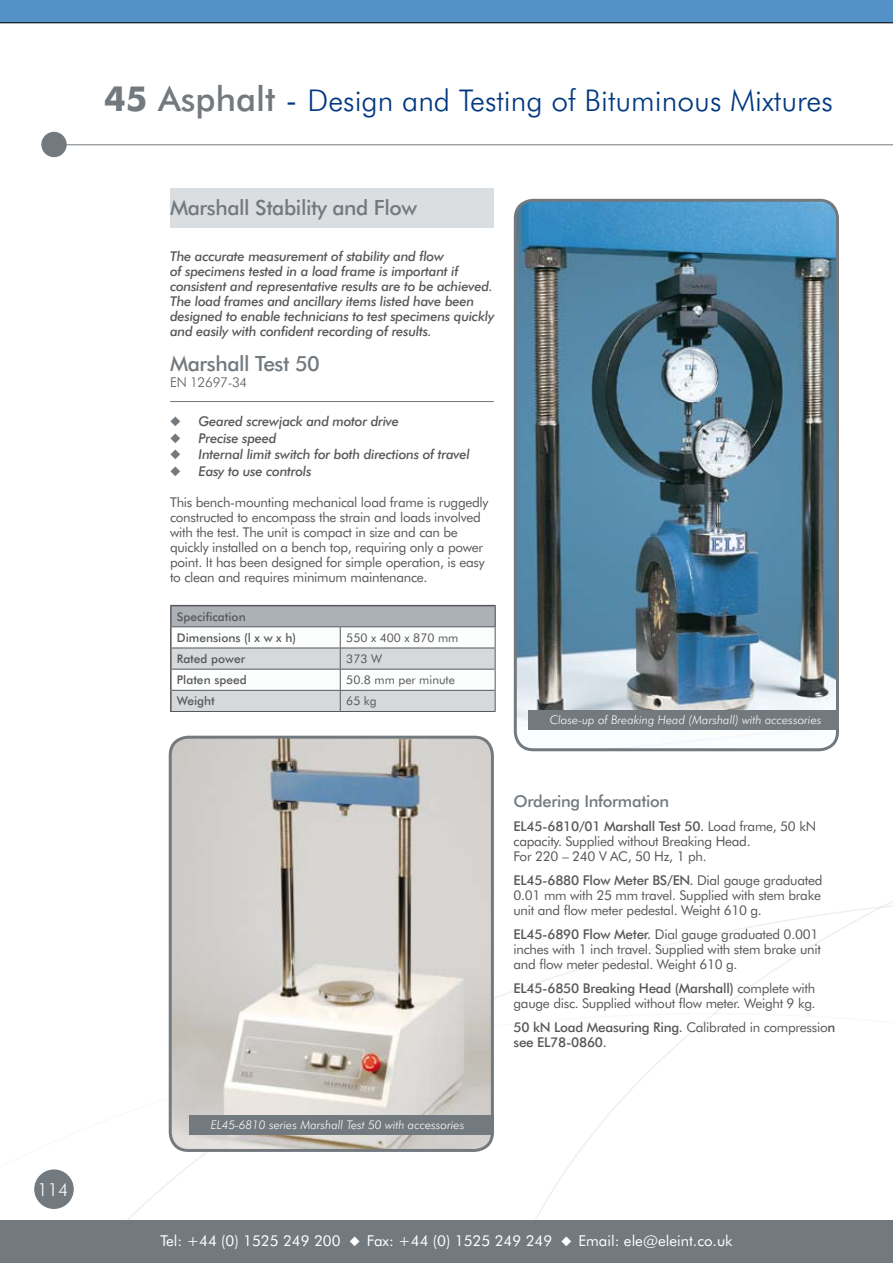
<style>
.page{position:relative;width:893px;height:1263px;background:#fff}
.page>*{position:absolute;margin:0;border:0;box-sizing:border-box;transform-origin:0 0}
.t1{font:300 30px "Futura BT";color:#003882}
.t2{font:500 21px "Futura BT";letter-spacing:-.02em;color:#72797f}
.t3{font:300 18px "Futura BT";color:#fff}
.t4{font:500 16.5px "Futura BT";letter-spacing:-.02em;color:#72797f}
.t5{font:15px "Futura BT";color:#fff}
.t6{font:13.5px/15px "Futura BT";letter-spacing:-.02em;color:#58585a}
.t7{font:italic 500 13.5px/15px "Futura BT";letter-spacing:-.02em;color:#58585a}
.t8{font:500 13.5px/15px "Futura BT";letter-spacing:-.02em;color:#58585a}
.t9{font:300 13.5px "Futura BT";letter-spacing:-.02em;color:#58585a}
.t10{font:italic 300 12px "Futura BT";color:#fff}
.t11{font:500 12px/21.1px "Futura BT";color:#58585a}
.t12{font:12px "Futura BT";color:#58585a}
.s1{font-weight:700;font-size:34.5px;color:#72797f}
.s2{font-weight:500;font-size:34.5px;color:#72797f}
.s3{font-size:34.5px}
.s4{color:#72797f}
.s5{font-weight:500}
.s6{font-weight:400}
</style>
<div class="page">
<svg style="left:34px;top:797px;width:859px;height:423px"></svg>
<div style="left:0;top:1220px;width:893px;height:43px;background:#72797f"></div>
<div style="left:41px;top:132px;width:26px;height:25px;background:#72797f;border-radius:50%"></div>
<div style="left:0;top:0;width:893px;height:23px;background:#5391c8"></div>
<div style="left:34px;top:1169px;width:40px;height:40px;background:#72797f;border-radius:50%"></div>
<div style="left:170px;top:188px;width:324px;height:40px;background:#dbdee1"></div>
<svg style="left:172px;top:606px;width:324px;height:105px"></svg>
<hr style="left:170px;top:711px;width:170px;height:1px;background:#58585a">
<hr style="left:340px;top:711px;width:155px;height:1px;background:#58585a">
<hr style="left:170px;top:605px;width:170px;height:1px;background:#58585a">
<hr style="left:170px;top:606px;width:2px;height:21px;background:#58585a">
<hr style="left:340px;top:605px;width:155px;height:1px;background:#58585a">
<hr style="left:170px;top:627px;width:2px;height:21px;background:#58585a">
<hr style="left:170px;top:648px;width:2px;height:21px;background:#58585a">
<hr style="left:170px;top:669px;width:2px;height:21px;background:#58585a">
<hr style="left:170px;top:690px;width:2px;height:21px;background:#58585a">
<hr style="left:170px;top:401px;width:324px;height:1px;background:#72797f">
<img style="left:170px;top:737px;width:322px;height:413px">
<div style="left:169px;top:736px;width:325px;height:416px;border:3px solid #72797f;border-radius:18px"></div>
<img style="left:515px;top:200px;width:322px;height:550px">
<div style="left:514px;top:199px;width:325px;height:552px;border:3px solid #72797f;border-radius:18px"></div>
<hr style="left:59px;top:144px;width:834px;height:1px;background:#72797f">
<div style="left:529px;top:710px;width:310px;height:19px;background:#72797f"></div>
<div style="left:189px;top:1115px;width:305px;height:19px;background:#72797f"></div>
<h3 class="t3" style="left:37px;top:1179px;width:33px">114</h3>
<h1 class="t1" style="left:104px;top:83px;width:730px"><span class="s1">45</span> <span class="s2">Asphalt</span> <span class="s3">-</span> Design and Testing of Bituminous Mixtures</h1>
<h2 class="t2" style="left:170px;top:195px;width:249px">Marshall Stability and Flow</h2>
<p class="t7" style="left:170px;top:249px;width:326px">The accurate measurement of stability and flow<br>of specimens tested in a load frame is important if consistent and representative results are to be achieved.<br>The load frames and ancillary items listed have been designed to enable technicians to test specimens quickly and easily with confident recording of results.</p>
<h2 class="t2" style="left:170px;top:351px;width:151px">Marshall Test 50</h2>
<p class="t9" style="left:170px;top:374px;width:79px">EN 12697-34</p>
<p class="t7" style="left:170px;top:414px;width:231px"><span class="s4">◆</span> Geared screwjack and motor drive</p>
<p class="t7" style="left:170px;top:430px;width:108px"><span class="s4">◆</span> Precise speed</p>
<p class="t7" style="left:170px;top:447px;width:301px"><span class="s4">◆</span> Internal limit switch for both directions of travel</p>
<p class="t7" style="left:170px;top:463px;width:143px"><span class="s4">◆</span> Easy to use controls</p>
<p class="t6" style="left:170px;top:495px;width:320px">This bench-mounting mechanical load frame is ruggedly constructed to encompass the strain and loads involved with the test. The unit is compact in size and can be quickly installed on a bench top, requiring only a power point. It has been designed for simple operation, is easy to clean and requires minimum maintenance.</p>
<p class="t11" style="left:177px;top:606px;width:121px">Specification<br>Dimensions (l x w x h)</p>
<p class="t12" style="left:346px;top:630px;width:114px">550 x 400 x 870 mm</p>
<p class="t11" style="left:177px;top:648px;width:70px">Rated power</p>
<p class="t12" style="left:346px;top:652px;width:37px">373 W</p>
<p class="t11" style="left:177px;top:669px;width:71px">Platen speed</p>
<p class="t12" style="left:346px;top:673px;width:110px">50.8 mm per minute</p>
<p class="t11" style="left:177px;top:690px;width:40px">Weight</p>
<p class="t12" style="left:346px;top:694px;width:32px">65 kg</p>
<p class="t10" style="left:211px;top:1118px;width:255px">EL45-6810 series Marshall Test 50 with accessories</p>
<p class="t10" style="left:550px;top:713px;width:273px">Close-up of Breaking Head (Marshall) with accessories</p>
<p class="t4" style="left:513px;top:791px;width:157px">Ordering Information</p>
<p class="t6" style="left:513px;top:818px;width:304px"><span class="s5">EL45-6810/01 Marshall Test 50.</span> Load frame, 50 kN capacity. Supplied without Breaking Head.<br>For 220 – 240 V AC, 50 Hz, 1 ph.</p>
<p class="t6" style="left:513px;top:872px;width:310px;text-align:justify"><span class="s5">EL45-6880 Flow Meter BS/EN.</span> Dial gauge graduated 0.01 mm with 25 mm travel. Supplied with stem brake unit and flow meter pedestal. Weight 610 g.</p>
<p class="t6" style="left:513px;top:926px;width:309px"><span class="s5">EL45-6890 Flow Meter.</span> Dial gauge graduated 0.001 inches with 1 inch travel. Supplied with stem brake unit and flow meter pedestal. Weight 610 g.</p>
<p class="t6" style="left:513px;top:980px;width:304px"><span class="s5">EL45-6850 Breaking Head (Marshall)</span> complete with gauge disc. Supplied without flow meter. Weight 9 kg.</p>
<p class="t8" style="left:513px;top:1019px;width:323px">50 kN Load Measuring Ring. <span class="s6">Calibrated in compressio</span>n see EL78-0860.</p>
<p class="t5" style="left:160px;top:1231px;width:574px">Tel: +44 (0) 1525 249 200 ◆ Fax: +44 (0) 1525 249 249 ◆ Email: ele@eleint.co.uk</p>
</div>
